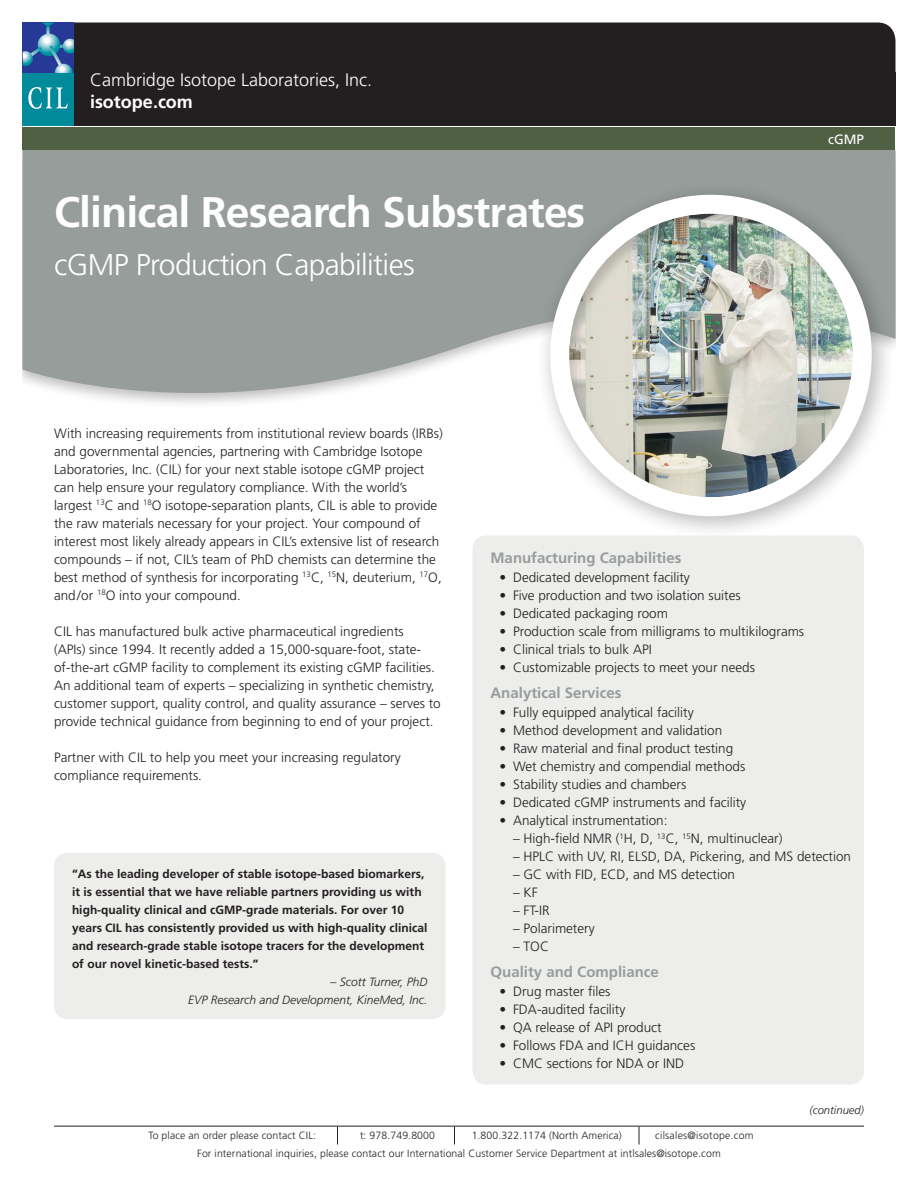
<style>
.page{position:relative;width:918px;height:1188px;background:#fff}
.page>*{position:absolute;margin:0;border:0;box-sizing:border-box;transform-origin:0 0}
.t1{font:700 42.75px "Frutiger LT Std";letter-spacing:-.02em;color:#fff}
.t2{font:300 30px "Frutiger LT Std";letter-spacing:-.02em;color:#fff}
.t3{font:300 18px "Frutiger LT Std";color:#fff}
.t4{font:700 18px "Frutiger LT Std";color:#fff}
.t5{font:700 15px "Frutiger LT Std";color:#969d9b}
.t6{font:300 13.5px/18px "Frutiger LT Std";color:#231f20}
.t7{font:13.5px "Frutiger LT Std";color:#fff}
.t8{font:700 12px/18px "Frutiger LT Std";color:#231f20}
.t9{font:italic 300 12px "Frutiger LT Std";color:#231f20}
.t10{font:italic 300 11.25px "Frutiger LT Std";color:#231f20}
.t11{font:300 10.5px "Frutiger LT Std";letter-spacing:.01em;color:#231f20}
</style>
<div class="page">
<div style="left:22px;top:150px;width:873px;height:259px;background:#231f20;opacity:.3"></div>
<svg style="left:22px;top:150px;width:873px;height:243px;background:#9ca3a1"></svg>
<hr style="left:54px;top:1126px;width:810px;height:1px;background:#231f20">
<svg style="left:337px;top:1126px;width:1px;height:18px"></svg>
<svg style="left:454px;top:1126px;width:1px;height:18px"></svg>
<svg style="left:639px;top:1126px;width:1px;height:18px"></svg>
<div style="left:535px;top:180px;width:361px;height:360px;background:#231f20;opacity:.3"></div>
<div style="left:556px;top:201px;width:310px;height:309px;background:#fff;border-radius:50%"></div>
<div style="left:550px;top:195px;width:322px;height:321px;border:12px solid #fff;border-radius:50%"></div>
<div style="left:568px;top:213px;width:285px;height:286px;background:#231f20;opacity:.2"></div>
<div style="left:27px;top:22px;width:869px;height:104px;background:#231f20;border-radius:18px"></div>
<div style="left:27px;top:72px;width:869px;height:54px;background:#231f20"></div>
<div style="left:23px;top:23px;width:51px;height:50px;background:#263996"></div>
<svg style="left:46px;top:24px;width:4px;height:17px"></svg>
<svg style="left:38px;top:34px;width:22px;height:22px"></svg>
<svg style="left:55px;top:64px;width:18px;height:18px"></svg>
<div style="left:23px;top:73px;width:51px;height:53px;background:#008a9a"></div>
<svg style="left:28px;top:87px;width:40px;height:22px"></svg>
<svg style="left:23px;top:47px;width:19px;height:19px"></svg>
<svg style="left:49px;top:39px;width:25px;height:32px"></svg>
<svg style="left:42px;top:22px;width:12px;height:4px"></svg>
<div style="left:22px;top:128px;width:874px;height:22px;background:#4f6043"></div>
<div style="left:472px;top:536px;width:392px;height:548px;background:#ededeb;border-radius:14px"></div>
<div style="left:54px;top:853px;width:392px;height:166px;background:#ededeb;border-radius:14px"></div>
<p class="t3" style="left:90px;top:69px;width:284px">Cambridge Isotope Laboratories, Inc.</p>
<p class="t4" style="left:90px;top:91px;width:104px">isotope.com</p>
<p class="t1" style="left:54px;top:187px;width:533px">Clinical Research Substrates</p>
<p class="t2" style="left:54px;top:248px;width:362px">cGMP Production Capabilities</p>
<p class="t7" style="left:828px;top:131px;width:37px">cGMP</p>
<p class="t6" style="left:54px;top:424px;width:390px">With increasing requirements from institutional review boards (IRBs) and governmental agencies, partnering with Cambridge Isotope Laboratories, Inc. (CIL) for your next stable isotope cGMP project can help ensure your regulatory compliance. With the world’s largest <sup>13</sup>C and <sup>18</sup>O isotope-separation plants, CIL is able to provide the raw materials necessary for your project. Your compound of interest most likely already appears in CIL’s extensive list of research compounds – if not, CIL’s team of PhD chemists can determine the best method of synthesis for incorporating <sup>13</sup>C, <sup>15</sup>N, deuterium, <sup>17</sup>O, and/or <sup>18</sup>O into your compound.</p>
<p class="t6" style="left:54px;top:622px;width:351px">CIL has manufactured bulk active pharmaceutical ingredients</p>
<p class="t6" style="left:54px;top:640px;width:369px">(APIs) since 1994. It recently added a 15,000-square-foot, state-</p>
<p class="t6" style="left:54px;top:658px;width:382px">of-the-art cGMP facility to complement its existing cGMP facilities.</p>
<p class="t6" style="left:54px;top:676px;width:388px">An additional team of experts – specializing in synthetic chemistry, customer support, quality control, and quality assurance – serves to</p>
<p class="t6" style="left:54px;top:712px;width:381px">provide technical guidance from beginning to end of your project.</p>
<p class="t6" style="left:54px;top:748px;width:348px">Partner with CIL to help you meet your increasing regulatory compliance requirements.</p>
<p class="t8" style="left:72px;top:864px;width:357px">“As the leading developer of stable isotope-based biomarkers, it is essential that we have reliable partners providing us with high-quality clinical and cGMP-grade materials. For over 10 years CIL has consistently provided us with high-quality clinical and research-grade stable isotope tracers for the development of our novel kinetic-based tests.”</p>
<p class="t9" style="left:330px;top:974px;width:99px">– Scott Turner, PhD</p>
<p class="t9" style="left:188px;top:992px;width:241px">EVP Research and Development, KineMed, Inc.</p>
<p class="t5" style="left:490px;top:549px;width:192px">Manufacturing Capabilities</p>
<p class="t6" style="left:500px;top:569px;width:192px">• Dedicated development facility</p>
<p class="t6" style="left:500px;top:587px;width:243px">• Five production and two isolation suites</p>
<p class="t6" style="left:500px;top:605px;width:170px">• Dedicated packaging room</p>
<p class="t6" style="left:500px;top:623px;width:306px">• Production scale from milligrams to multikilograms</p>
<p class="t6" style="left:500px;top:641px;width:154px">• Clinical trials to bulk API</p>
<p class="t6" style="left:500px;top:659px;width:257px">• Customizable projects to meet your needs</p>
<p class="t5" style="left:490px;top:684px;width:132px">Analytical Services</p>
<p class="t6" style="left:500px;top:704px;width:196px">• Fully equipped analytical facility</p>
<p class="t6" style="left:500px;top:722px;width:224px">• Method development and validation</p>
<p class="t6" style="left:500px;top:740px;width:235px">• Raw material and final product testing</p>
<p class="t6" style="left:500px;top:758px;width:247px">• Wet chemistry and compendial methods</p>
<p class="t6" style="left:500px;top:776px;width:188px">• Stability studies and chambers</p>
<p class="t6" style="left:500px;top:794px;width:248px">• Dedicated cGMP instruments and facility</p>
<p class="t6" style="left:500px;top:812px;width:169px">• Analytical instrumentation:</p>
<p class="t6" style="left:513px;top:830px;width:271px">– High-field NMR (<sup>1</sup>H, D, <sup>13</sup>C, <sup>15</sup>N, multinuclear)</p>
<p class="t6" style="left:513px;top:848px;width:340px">– HPLC with UV, RI, ELSD, DA, Pickering, and MS detection</p>
<p class="t6" style="left:513px;top:866px;width:224px">– GC with FID, ECD, and MS detection</p>
<p class="t6" style="left:513px;top:884px;width:26px">– KF</p>
<p class="t6" style="left:513px;top:902px;width:38px">– FT-IR</p>
<p class="t6" style="left:513px;top:920px;width:83px">– Polarimetery</p>
<p class="t6" style="left:513px;top:938px;width:38px">– TOC</p>
<p class="t5" style="left:490px;top:963px;width:170px">Quality and Compliance</p>
<p class="t6" style="left:500px;top:983px;width:113px">• Drug master files</p>
<p class="t6" style="left:500px;top:1001px;width:127px">• FDA-audited facility</p>
<p class="t6" style="left:500px;top:1019px;width:164px">• QA release of API product</p>
<p class="t6" style="left:500px;top:1037px;width:197px">• Follows FDA and ICH guidances</p>
<p class="t6" style="left:500px;top:1055px;width:186px">• CMC sections for NDA or IND</p>
<p class="t10" style="left:810px;top:1103px;width:56px">(continued)</p>
<p class="t11" style="left:148px;top:1130px;width:169px">To place an order please contact CIL:</p>
<p class="t11" style="left:360px;top:1130px;width:77px">t: 978.749.8000</p>
<p class="t11" style="left:472px;top:1130px;width:152px">1.800.322.1174 (North America)</p>
<p class="t11" style="left:655px;top:1130px;width:100px">cilsales@isotope.com</p>
<p class="t11" style="left:197px;top:1148px;width:525px">For international inquiries, please contact our International Customer Service Department at intlsales@isotope.com</p>
</div>
